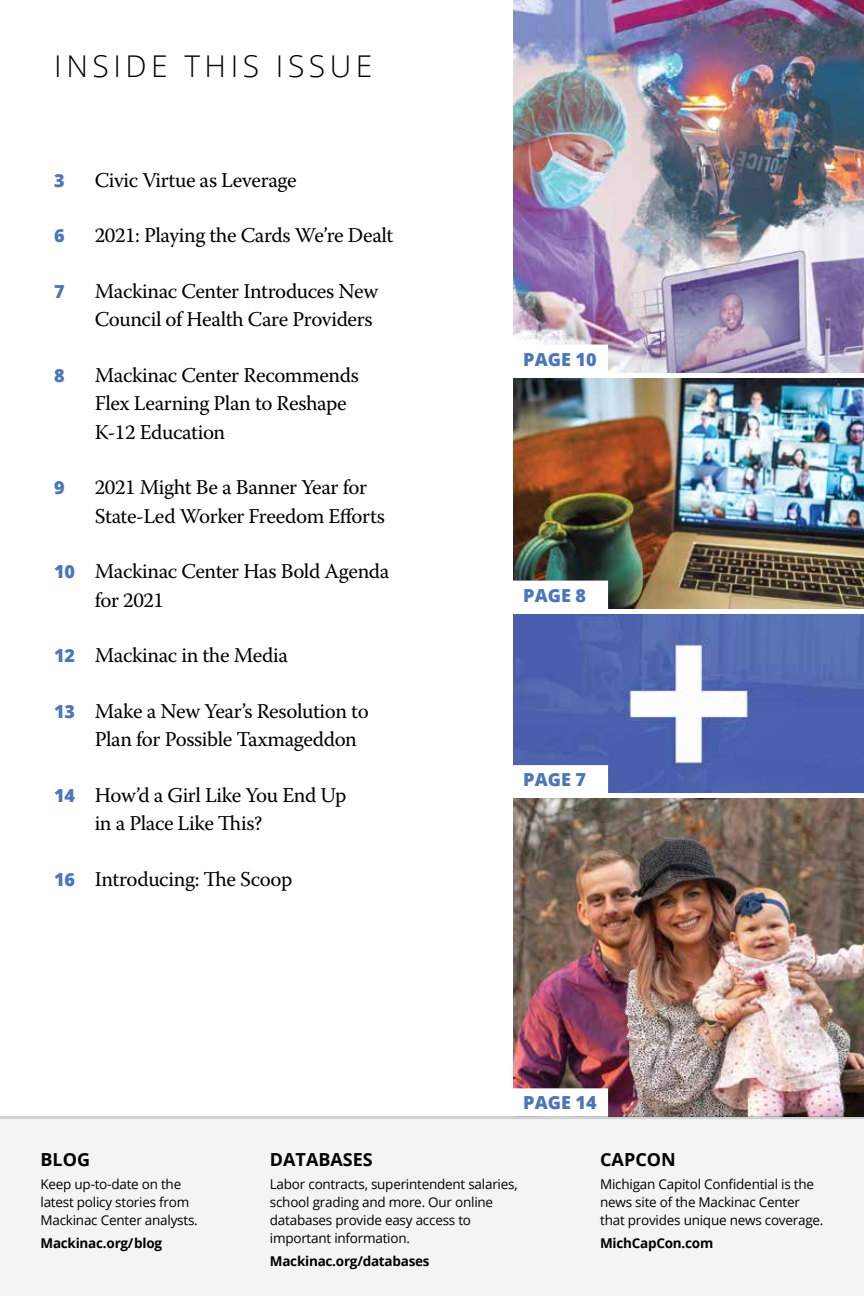
<style>
.page{position:relative;width:864px;height:1296px;background:#fff}
.page>*{position:absolute;margin:0;border:0;box-sizing:border-box;transform-origin:0 0}
.t1{font:300 30px "Open Sans";letter-spacing:.15em;color:#000}
.t2{font:21px/28.5px "Warnock Pro";letter-spacing:-.02em;color:#000}
.t3{font:800 18px "Open Sans";color:#4b76ba}
.t4{font:700 18px "Open Sans";color:#000}
.t5{font:13.5px/18px "Open Sans";letter-spacing:-.015em;color:#000}
.t6{font:700 13.5px "Open Sans";letter-spacing:-.015em;color:#000}
.s1{font-family:"Open Sans";font-weight:800;font-size:18px;color:#4b76ba}
</style>
<div class="page">
<div style="left:0;top:1119px;width:864px;height:177px;background:#f4f4f4"></div>
<img style="left:513px;top:0;width:351px;height:372px">
<img style="left:513px;top:378px;width:351px;height:230px">
<img style="left:513px;top:614px;width:351px;height:179px">
<img style="left:513px;top:799px;width:351px;height:317px">
<div style="left:513px;top:345px;width:94px;height:27px;background:#fff"></div>
<div style="left:513px;top:581px;width:94px;height:27px;background:#fff"></div>
<div style="left:513px;top:766px;width:94px;height:27px;background:#fff"></div>
<div style="left:512px;top:765px;width:96px;height:29px;border:2px solid #fff"></div>
<div style="left:513px;top:1089px;width:94px;height:27px;background:#fff"></div>
<div style="left:512px;top:1088px;width:96px;height:29px;border:2px solid #fff"></div>
<hr style="left:0;top:1116px;width:864px;height:3px;background:#cfd1d2">
<h1 class="t1" style="left:54px;top:46px;width:320px">INSIDE THIS ISSUE</h1>
<p class="t3" style="left:54px;top:167px;width:12px">3</p>
<p class="t2" style="left:95px;top:165px;width:203px">Civic Virtue as Leverage</p>
<p class="t3" style="left:54px;top:222px;width:12px">6</p>
<p class="t2" style="left:95px;top:221px;width:300px">2021: Playing the Cards We’re Dealt</p>
<p class="t3" style="left:54px;top:278px;width:12px">7</p>
<p class="t2" style="left:95px;top:276px;width:285px">Mackinac Center Introduces New<br>Council of Health Care Providers</p>
<p class="t3" style="left:54px;top:362px;width:12px">8</p>
<p class="t2" style="left:95px;top:360px;width:266px">Mackinac Center Recommends<br>Flex Learning Plan to Reshape<br>K-12 Education</p>
<p class="t3" style="left:54px;top:474px;width:12px">9</p>
<p class="t2" style="left:95px;top:473px;width:292px">2021 Might Be a Banner Year for<br>State-Led Worker Freedom Efforts</p>
<p class="t2" style="left:95px;top:557px;width:296px;text-indent:-40px"><span class="s1">10</span> Mackinac Center Has Bold Agenda for 2021</p>
<p class="t2" style="left:54px;top:641px;width:235px"><span class="s1">12</span> Mackinac in the Media</p>
<p class="t2" style="left:95px;top:696px;width:275px;text-indent:-40px"><span class="s1">13</span> Make a New Year’s Resolution to<br>Plan for Possible Taxmageddon</p>
<p class="t2" style="left:95px;top:780px;width:253px;text-indent:-40px"><span class="s1">14</span> How’d a Girl Like You End Up in a Place Like This?</p>
<p class="t2" style="left:54px;top:864px;width:240px"><span class="s1">16</span> Introducing: The Scoop</p>
<p class="t3" style="left:523px;top:345px;width:75px">PAGE 10</p>
<p class="t3" style="left:523px;top:582px;width:64px">PAGE 8</p>
<p class="t3" style="left:523px;top:766px;width:64px">PAGE 7</p>
<p class="t3" style="left:523px;top:1089px;width:75px">PAGE 14</p>
<p class="t4" style="left:40px;top:1147px;width:51px">BLOG</p>
<p class="t5" style="left:40px;top:1175px;width:159px">Keep up-to-date on the latest policy stories from<br>Mackinac Center analysts.</p>
<p class="t6" style="left:40px;top:1233px;width:123px">Mackinac.org/blog</p>
<p class="t4" style="left:270px;top:1147px;width:105px">DATABASES</p>
<p class="t5" style="left:270px;top:1175px;width:249px">Labor contracts, superintendent salaries, school grading and more. Our online databases provide easy access to important information.</p>
<p class="t6" style="left:270px;top:1251px;width:161px">Mackinac.org/databases</p>
<p class="t4" style="left:600px;top:1147px;width:77px">CAPCON</p>
<p class="t5" style="left:600px;top:1175px;width:225px">Michigan Capitol Confidential is the news site of the Mackinac Center that provides unique news coverage.</p>
<p class="t6" style="left:600px;top:1233px;width:115px">MichCapCon.com</p>
</div>
